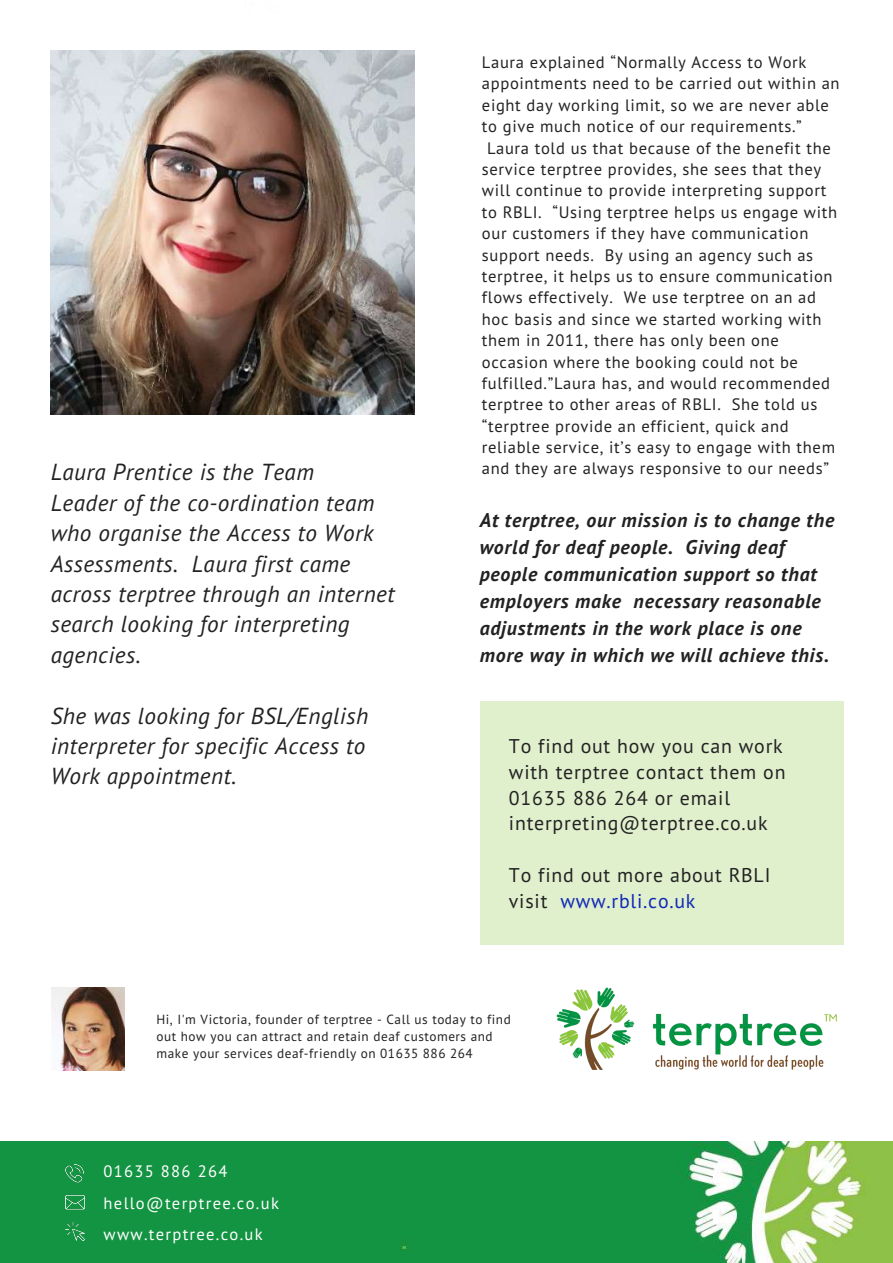
<style>
.page{position:relative;width:893px;height:1263px;background:#fff}
.page>*{position:absolute;margin:0;border:0;box-sizing:border-box;transform-origin:0 0}
.t1{font:italic 23.25px/30.5px "PT Sans";letter-spacing:.02em;color:#222}
.t2{font:italic 700 19.8px/27px "PT Sans";letter-spacing:.04em;color:#222}
.t3{font:19.8px/26px "PT Sans";letter-spacing:.04em;color:#222}
.t4{font:16.5px "PT Sans";letter-spacing:.04em;color:#222}
.t5{font:16.5px/31.5px "PT Sans";letter-spacing:.08em;color:#fff}
.t6{font:13.2px/17px "PT Sans";letter-spacing:.04em;color:#222}
.s1{color:#1029b7}
</style>
<div class="page">
<img style="left:556px;top:987px;width:281px;height:83px">
<div style="left:480px;top:701px;width:363px;height:244px;background:#e0efcc"></div>
<img style="left:0;top:1142px;width:893px;height:121px">
<img style="left:65px;top:1164px;width:19px;height:77px">
<img style="left:51px;top:987px;width:74px;height:84px">
<img style="left:51px;top:51px;width:363px;height:363px">
<h1 class="t1" style="left:51px;top:456px;width:345px">Laura Prentice is the Team<br>Leader of the co-ordination team who organise the Access to Work<br>Assessments. Laura first came across terptree through an internet search looking for interpreting agencies.</h1>
<h1 class="t1" style="left:51px;top:700px;width:319px">She was looking for BSL/English interpreter for specific Access to<br>Work appointment.</h1>
<p class="t4" style="left:482px;top:51px;width:326px">Laura explained “Normally Access to Work</p>
<p class="t4" style="left:482px;top:73px;width:359px">appointments need to be carried out within an</p>
<p class="t4" style="left:482px;top:94px;width:349px">eight day working limit, so we are never able</p>
<p class="t4" style="left:482px;top:115px;width:321px">to give much notice of our requirements.”</p>
<p class="t4" style="left:487px;top:137px;width:345px">Laura told us that because of the benefit the</p>
<p class="t4" style="left:482px;top:158px;width:341px">service terptree provides, she sees that they</p>
<p class="t4" style="left:482px;top:180px;width:346px">will continue to provide interpreting support</p>
<p class="t4" style="left:482px;top:201px;width:357px">to RBLI. “Using terptree helps us engage with</p>
<p class="t4" style="left:482px;top:222px;width:328px">our customers if they have communication</p>
<p class="t4" style="left:482px;top:244px;width:333px">support needs. By using an agency such as</p>
<p class="t4" style="left:482px;top:265px;width:352px">terptree, it helps us to ensure communication</p>
<p class="t4" style="left:482px;top:286px;width:336px">flows effectively. We use terptree on an ad</p>
<p class="t4" style="left:482px;top:308px;width:341px">hoc basis and since we started working with</p>
<p class="t4" style="left:482px;top:329px;width:298px">them in 2011, there has only been one</p>
<p class="t4" style="left:482px;top:351px;width:318px">occasion where the booking could not be</p>
<p class="t4" style="left:482px;top:372px;width:350px">fulfilled.”Laura has, and would recommended</p>
<p class="t4" style="left:482px;top:393px;width:337px">terptree to other areas of RBLI. She told us</p>
<p class="t4" style="left:482px;top:415px;width:308px">“terptree provide an efficient, quick and</p>
<p class="t4" style="left:482px;top:436px;width:355px">reliable service, it’s easy to engage with them</p>
<p class="t4" style="left:482px;top:458px;width:349px">and they are always responsive to our needs”</p>
<p class="t2" style="left:480px;top:506px;width:356px">At terptree, our mission is to change the world for deaf people. Giving deaf people communication support so that employers make necessary reasonable adjustments in the work place is one more way in which we will achieve this.</p>
<p class="t3" style="left:509px;top:732px;width:278px">To find out how you can work with terptree contact them on<br>01635 886 264 or email interpreting@terptree.co.uk</p>
<p class="t3" style="left:509px;top:862px;width:263px">To find out more about RBLI visit <span class="s1">www.rbli.co.uk</span></p>
<p class="t6" style="left:157px;top:1010px;width:356px">Hi, I'm Victoria, founder of terptree - Call us today to find out how you can attract and retain deaf customers and make your services deaf-friendly on 01635 886 264</p>
<p class="t5" style="left:104px;top:1155px;width:177px">01635 886 264 hello@terptree.co.uk www.terptree.co.uk</p>
</div>
